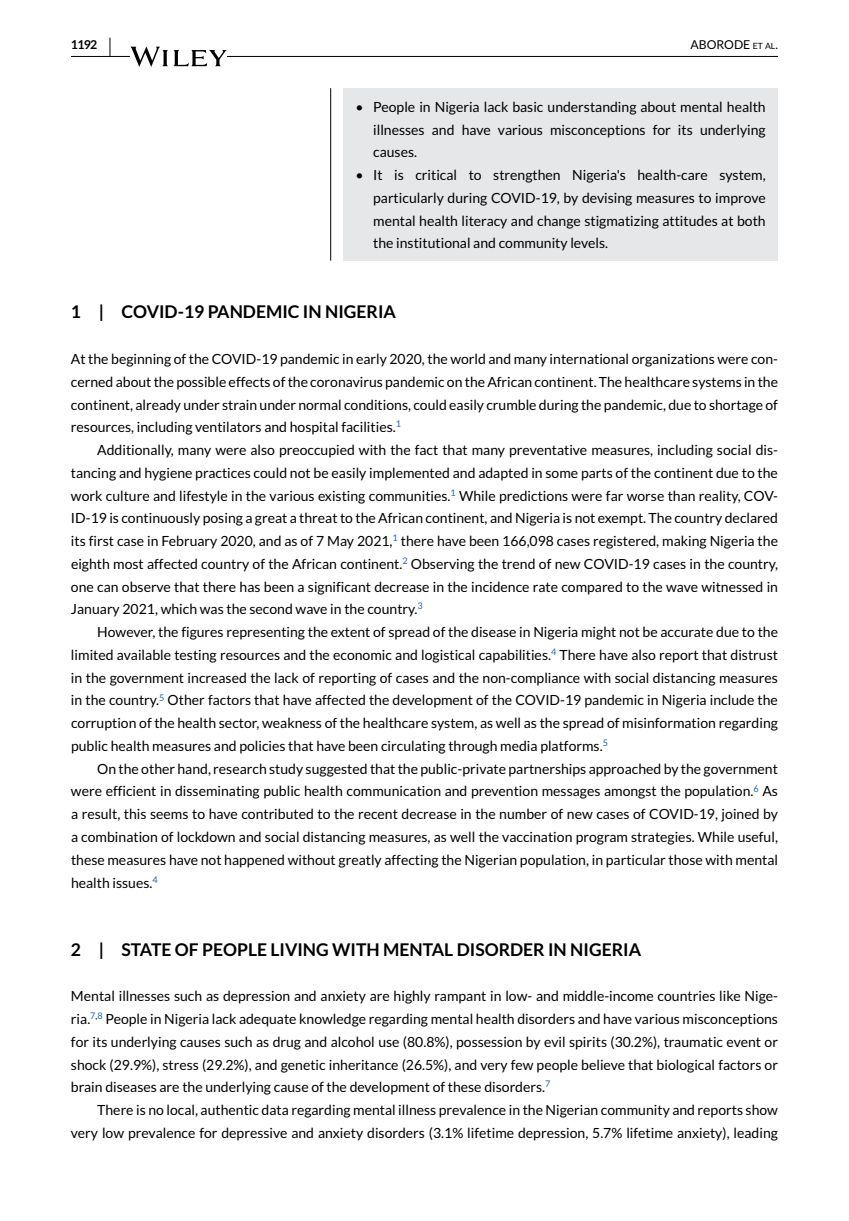
<style>
.page{position:relative;width:849px;height:1221px;background:#fff}
.page>*{position:absolute;margin:0;border:0;box-sizing:border-box;transform-origin:0 0}
.t1{font:700 17.5px "Lato";color:#000}
.t2{font:14px/22.8px "Lato";color:#000;text-align:justify}
.t3{font:12.25px "Lato";color:#000}
.t4{font:700 12.25px "Lato";color:#000}
.s1{font-size:8.58px}
.s2{font-style:inherit}
</style>
<div class="page">
<hr style="left:71px;top:56px;width:706px;height:1px;background:#000">
<svg style="left:130px;top:47px;width:97px;height:20px"></svg>
<svg style="left:109px;top:38px;width:1px;height:18px"></svg>
<div style="left:343px;top:88px;width:434px;height:172px;background:#e6e7e8"></div>
<hr style="left:330px;top:88px;width:1px;height:172px;background:#000">
<p class="t4" style="left:71px;top:38px;width:28px">1192</p>
<p class="t3" style="left:690px;top:38px;width:89px">ABORODE <span class="s1">et al</span><span class="s2">.</span></p>
<p class="t2" style="left:373px;top:95px;width:394px;text-indent:-18px">• People in Nigeria lack basic understanding about mental health illnesses and have various misconceptions for its underlying causes.</p>
<p class="t2" style="left:373px;top:163px;width:394px;text-indent:-18px">• It is critical to strengthen Nigeria's health-care system, particularly during COVID-19, by devising measures to improve mental health literacy and change stigmatizing attitudes at both the institutional and community levels.</p>
<p class="t1" style="left:71px;top:302px;width:326px">1 | COVID-19 PANDEMIC IN NIGERIA</p>
<p class="t2" style="left:71px;top:347px;width:708px">At the beginning of the COVID-19 pandemic in early 2020, the world and many international organizations were con&shy;cerned about the possible effects of the coronavirus pandemic on the African continent. The healthcare systems in the continent, already under strain under normal conditions, could easily crumble during the pandemic, due to shortage of resources, including ventilators and hospital facilities.<sup>1</sup></p>
<p class="t2" style="left:71px;top:438px;width:708px;text-indent:26px">Additionally, many were also preoccupied with the fact that many preventative measures, including social dis&shy;tancing and hygiene practices could not be easily implemented and adapted in some parts of the continent due to the work culture and lifestyle in the various existing communities.<sup>1</sup> While predictions were far worse than reality, COV-ID-19 is continuously posing a great a threat to the African continent, and Nigeria is not exempt. The country declared its first case in February 2020, and as of 7 May 2021,<sup>1</sup> there have been 166,098 cases registered, making Nigeria the eighth most affected country of the African continent.<sup>2</sup> Observing the trend of new COVID-19 cases in the country, one can observe that there has been a significant decrease in the incidence rate compared to the wave witnessed in January 2021, which was the second wave in the country.<sup>3</sup></p>
<p class="t2" style="left:71px;top:620px;width:708px;text-indent:26px">However, the figures representing the extent of spread of the disease in Nigeria might not be accurate due to the limited available testing resources and the economic and logistical capabilities.<sup>4</sup> There have also report that distrust in the government increased the lack of reporting of cases and the non-compliance with social distancing measures in the country.<sup>5</sup> Other factors that have affected the development of the COVID-19 pandemic in Nigeria include the corruption of the health sector, weakness of the healthcare system, as well as the spread of misinformation regarding public health measures and policies that have been circulating through media platforms.<sup>5</sup></p>
<p class="t2" style="left:71px;top:757px;width:708px;text-indent:26px">On the other hand, research study suggested that the public-private partnerships approached by the government were efficient in disseminating public health communication and prevention messages amongst the population.<sup>6</sup> As a result, this seems to have contributed to the recent decrease in the number of new cases of COVID-19, joined by a combination of lockdown and social distancing measures, as well the vaccination program strategies. While useful, these measures have not happened without greatly affecting the Nigerian population, in particular those with mental health issues.<sup>4</sup></p>
<p class="t1" style="left:71px;top:939px;width:571px">2 | STATE OF PEOPLE LIVING WITH MENTAL DISORDER IN NIGERIA</p>
<p class="t2" style="left:71px;top:984px;width:708px">Mental illnesses such as depression and anxiety are highly rampant in low- and middle-income countries like Nige&shy;ria.<sup>7</sup><sup>,</sup><sup>8</sup> People in Nigeria lack adequate knowledge regarding mental health disorders and have various misconceptions for its underlying causes such as drug and alcohol use (80.8%), possession by evil spirits (30.2%), traumatic event or shock (29.9%), stress (29.2%), and genetic inheritance (26.5%), and very few people believe that biological factors or brain diseases are the underlying cause of the development of these disorders.<sup>7</sup></p>
<p class="t2" style="left:71px;top:1098px;width:708px;text-align:right">There is no local, authentic data regarding mental illness prevalence in the Nigerian community and reports show very low prevalence for depressive and anxiety disorders (3.1% lifetime depression, 5.7% lifetime anxiety), leading</p>
</div>
